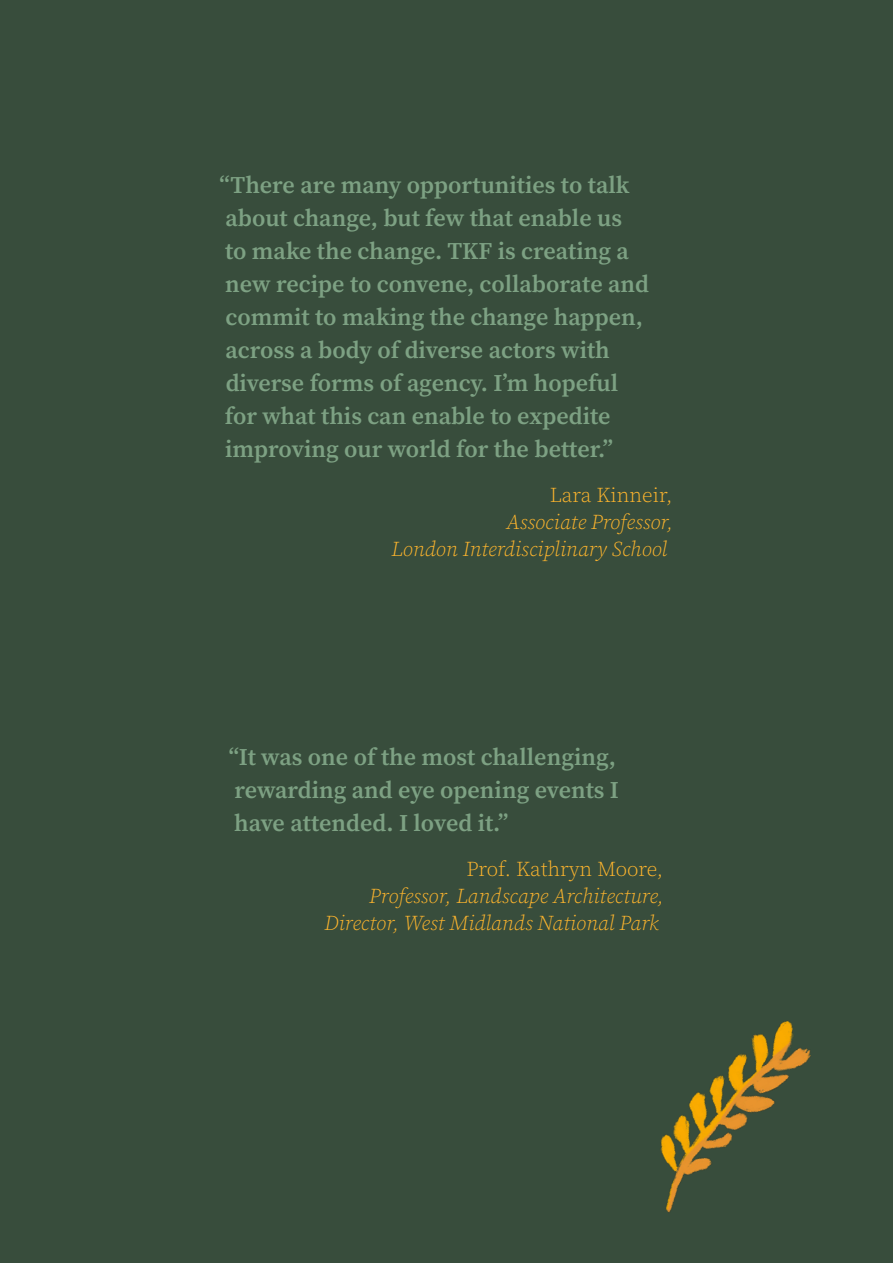
<style>
.page{position:relative;width:893px;height:1263px;background:#384d3c}
.page>*{position:absolute;margin:0;border:0;box-sizing:border-box;transform-origin:0 0}
.t1{font:600 24px/33px "Source Serif 4";color:#7da183}
.t2{font:italic 300 21px/27px "Source Serif 4";color:#fcb42d;text-align:right}
.t3{font:300 21px "Source Serif 4";color:#fcb42d}
</style>
<div class="page">
<img style="left:660px;top:1021px;width:151px;height:192px">
<p class="t1" style="left:220px;top:168px;width:431px">“There are many opportunities to talk about change, but few that enable us<br>to make the change. TKF is creating a new recipe to convene, collaborate and commit to making the change happen, across a body of diverse actors with diverse forms of agency. I’m hopeful for what this can enable to expedite improving our world for the better.”</p>
<p class="t3" style="left:550px;top:482px;width:124px">Lara Kinneir,</p>
<p class="t2" style="left:391px;top:509px;width:284px">Associate Professor,<br>London Interdisciplinary School</p>
<p class="t1" style="left:229px;top:740px;width:392px">“It was one of the most challenging, rewarding and eye opening events I have attended. I loved it.”</p>
<p class="t3" style="left:466px;top:855px;width:198px">Prof. Kathryn Moore,</p>
<p class="t2" style="left:324px;top:882px;width:341px">Professor, Landscape Architecture,<br>Director, West Midlands National Park</p>
</div>
